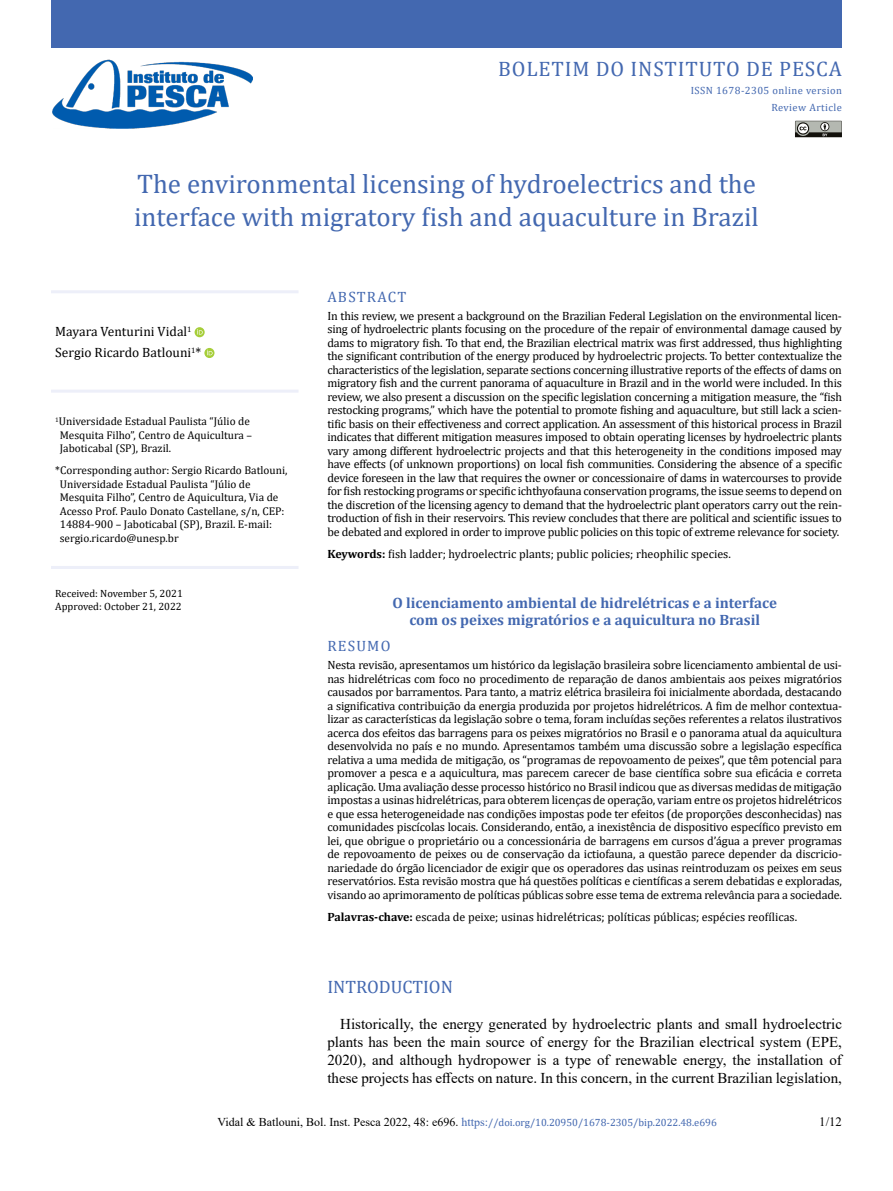
<style>
.page{position:relative;width:893px;height:1191px;background:#fff}
.page>*{position:absolute;margin:0;border:0;box-sizing:border-box;transform-origin:0 0}
.t1{font:27px/32.4px "Cambria";color:#4368b0}
.t2{font:21px "Cambria";letter-spacing:.04em;color:#4368b0}
.t3{font:18px "Cambria";color:#4368b0}
.t4{font:15px/18px "Times New Roman";color:#000;text-align:justify}
.t5{font:700 15px/16.5px "Cambria";color:#4368b0;text-align:center}
.t6{font:15px "Cambria";letter-spacing:.08em;color:#4368b0}
.t7{font:13.5px/20.7px "Cambria";color:#000}
.t8{font:12.75px "Times New Roman";color:#000}
.t9{font:12px/13.5px "Cambria";color:#000;text-align:justify}
.t10{font:11.25px/13.5px "Cambria";color:#000}
.t11{font:10.5px "Cambria";color:#4368b0}
.t12{font:10.5px/13.5px "Cambria";color:#000}
.t13{font:10.5px/16.8px "Cambria";letter-spacing:.04em;color:#4368b0;text-align:right}
.s1{font-weight:700}
.s2{font-family:"Times New Roman";font-size:12px;color:#000}
.s3{font-family:"Times New Roman";font-size:12px}
</style>
<div class="page">
<hr style="left:51px;top:290px;width:247px;height:3px;background:#edeff9">
<hr style="left:51px;top:389px;width:247px;height:3px;background:#edeff9">
<hr style="left:51px;top:566px;width:247px;height:3px;background:#edeff9">
<svg style="left:195px;top:327px;width:10px;height:10px"></svg>
<svg style="left:197px;top:329px;width:6px;height:5px"></svg>
<svg style="left:204px;top:348px;width:10px;height:10px"></svg>
<svg style="left:207px;top:350px;width:6px;height:5px"></svg>
<div style="left:51px;top:0;width:791px;height:47px;background:#4368b0"></div>
<img style="left:52px;top:59px;width:200px;height:70px">
<svg style="left:795px;top:121px;width:47px;height:17px"></svg>
<h2 class="t2" style="left:498px;top:56px;width:345px">BOLETIM DO INSTITUTO DE PESCA</h2>
<p class="t13" style="left:691px;top:82px;width:153px">ISSN 1678-2305 online version<br>Review Article</p>
<h1 class="t1" style="left:134px;top:168px;width:626px">The environmental licensing of hydroelectrics and the interface with migratory fish and aquaculture in Brazil</h1>
<p class="t7" style="left:55px;top:321px;width:148px">Mayara Venturini Vidal<sup>1<br></sup>Sergio Ricardo Batlouni<sup>1</sup>*</p>
<p class="t10" style="left:60px;top:415px;width:194px;text-indent:-4px"><sup>1</sup>Universidade Estadual Paulista “Júlio de<br>Mesquita Filho”, Centro de Aquicultura –<br>Jaboticabal (SP), Brazil.</p>
<p class="t10" style="left:60px;top:464px;width:229px;text-indent:-4px">*Corresponding author: Sergio Ricardo Batlouni, Universidade Estadual Paulista “Júlio de Mesquita Filho”, Centro de Aquicultura, Via de Acesso Prof. Paulo Donato Castellane, s/n, CEP:<br>14884-900 – Jaboticabal (SP), Brazil. E-mail: sergio.ricardo@unesp.br</p>
<p class="t12" style="left:55px;top:586px;width:129px">Received: November 5, 2021<br>Approved: October 21, 2022</p>
<p class="t6" style="left:327px;top:288px;width:80px">ABSTRACT</p>
<p class="t9" style="left:327px;top:309px;width:516px">In this review, we present a background on the Brazilian Federal Legislation on the environmental licen&shy;sing of hydroelectric plants focusing on the procedure of the repair of environmental damage caused by dams to migratory fish. To that end, the Brazilian electrical matrix was first addressed, thus highlighting the significant contribution of the energy produced by hydroelectric projects. To better contextualize the characteristics of the legislation, separate sections concerning illustrative reports of the effects of dams on migratory fish and the current panorama of aquaculture in Brazil and in the world were included. In this review, we also present a discussion on the specific legislation concerning a mitigation measure, the “fish restocking programs,” which have the potential to promote fishing and aquaculture, but still lack a scien&shy;tific basis on their effectiveness and correct application. An assessment of this historical process in Brazil indicates that different mitigation measures imposed to obtain operating licenses by hydroelectric plants vary among different hydroelectric projects and that this heterogeneity in the conditions imposed may have effects (of unknown proportions) on local fish communities. Considering the absence of a specific device foreseen in the law that requires the owner or concessionaire of dams in watercourses to provide for fish restocking programs or specific ichthyofauna conservation programs, the issue seems to depend on the discretion of the licensing agency to demand that the hydroelectric plant operators carry out the rein&shy;troduction of fish in their reservoirs. This review concludes that there are political and scientific issues to be debated and explored in order to improve public policies on this topic of extreme relevance for society.</p>
<p class="t9" style="left:327px;top:547px;width:405px"><span class="s1">Keywords:</span> fish ladder; hydroelectric plants; public policies; rheophilic species.</p>
<p class="t5" style="left:392px;top:594px;width:386px">O licenciamento ambiental de hidrelétricas e a interface com os peixes migratórios e a aquicultura no Brasil</p>
<p class="t6" style="left:327px;top:637px;width:65px">RESUMO</p>
<p class="t9" style="left:327px;top:658px;width:516px">Nesta revisão, apresentamos um histórico da legislação brasileira sobre licenciamento ambiental de usi&shy;nas hidrelétricas com foco no procedimento de reparação de danos ambientais aos peixes migratórios causados por barramentos. Para tanto, a matriz elétrica brasileira foi inicialmente abordada, destacando a significativa contribuição da energia produzida por projetos hidrelétricos. A fim de melhor contextua&shy;lizar as características da legislação sobre o tema, foram incluídas seções referentes a relatos ilustrativos acerca dos efeitos das barragens para os peixes migratórios no Brasil e o panorama atual da aquicultura desenvolvida no país e no mundo. Apresentamos também uma discussão sobre a legislação específica relativa a uma medida de mitigação, os “programas de repovoamento de peixes”, que têm potencial para promover a pesca e a aquicultura, mas parecem carecer de base científica sobre sua eficácia e correta aplicação. Uma avaliação desse processo histórico no Brasil indicou que as diversas medidas de mitigação impostas a usinas hidrelétricas, para obterem licenças de operação, variam entre os projetos hidrelétricos e que essa heterogeneidade nas condições impostas pode ter efeitos (de proporções desconhecidas) nas comunidades piscícolas locais. Considerando, então, a inexistência de dispositivo específico previsto em lei, que obrigue o proprietário ou a concessionária de barragens em cursos d’água a prever programas de repovoamento de peixes ou de conservação da ictiofauna, a questão parece depender da discricio&shy;nariedade do órgão licenciador de exigir que os operadores das usinas reintroduzam os peixes em seus reservatórios. Esta revisão mostra que há questões políticas e científicas a serem debatidas e exploradas, visando ao aprimoramento de políticas públicas sobre esse tema de extrema relevância para a sociedade.</p>
<p class="t9" style="left:327px;top:910px;width:471px"><span class="s1">Palavras-chave:</span> escada de peixe; usinas hidrelétricas; políticas públicas; espécies reofílicas.</p>
<h3 class="t3" style="left:327px;top:976px;width:127px">INTRODUCTION</h3>
<p class="t4" style="left:327px;top:1014px;width:516px;text-indent:13px">Historically, the energy generated by hydroelectric plants and small hydroelectric plants has been the main source of energy for the Brazilian electrical system (EPE, 2020), and although hydropower is a type of renewable energy, the installation of these projects has effects on nature. In this concern, in the current Brazilian legislation,</p>
<p class="t11" style="left:218px;top:1116px;width:501px"><span class="s2">Vidal &amp; Batlouni, Bol. Inst. Pesca 2022, 48: e696.</span> <span class="s3">https:</span>//doi.org/10.20950/1678-2305/bip.2022.48.e696</p>
<p class="t8" style="left:819px;top:1112px;width:24px">1/12</p>
</div>
